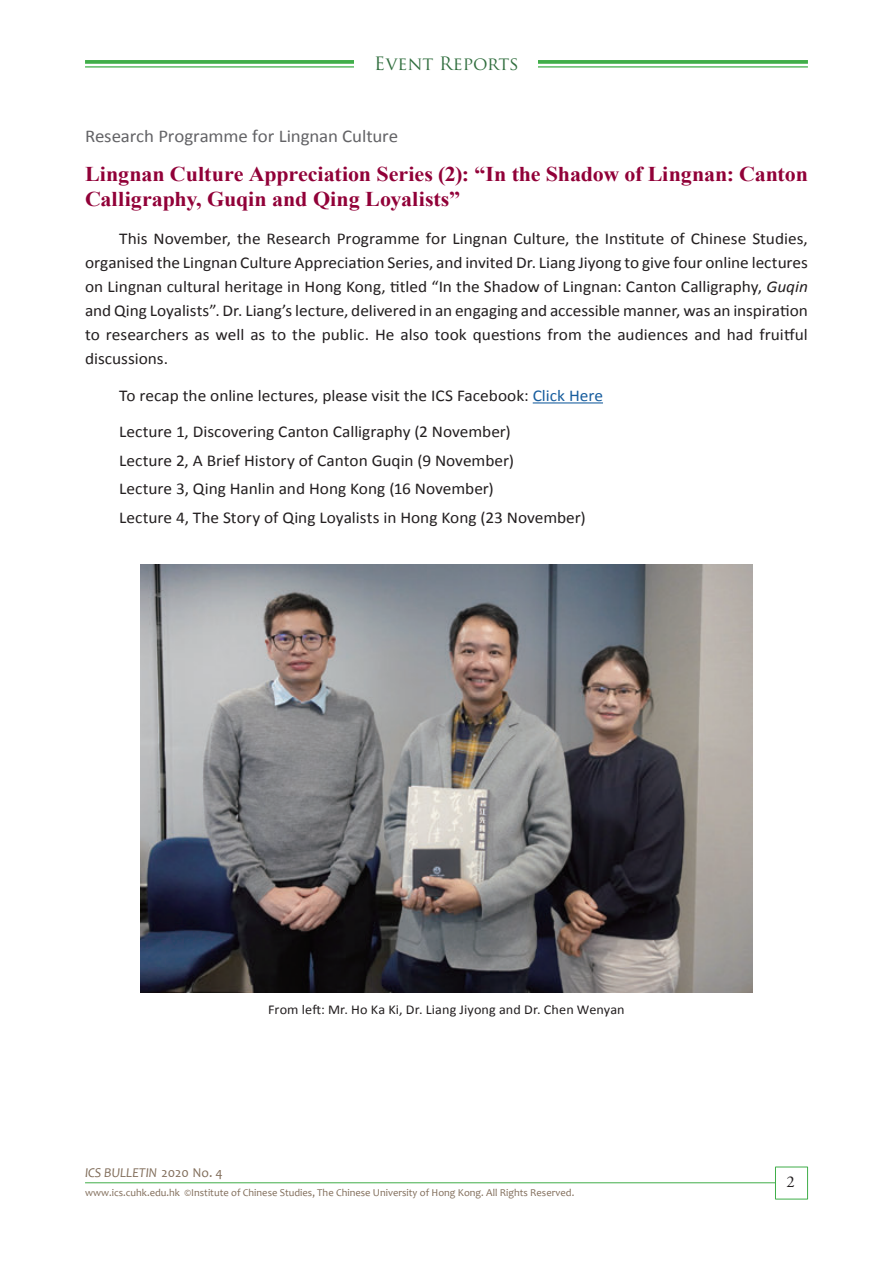
<style>
.page{position:relative;width:893px;height:1263px;background:#fff}
.page>*{position:absolute;margin:0;border:0;box-sizing:border-box;transform-origin:0 0}
.c_BODY_chi{font:700 21px/25.5px "Times New Roman";letter-spacing:-.005em;color:#910138;scale:1.05 1}
.c_BODY_chi-2{font:18px "Calibri";letter-spacing:-.01em;color:#636366;scale:1.05 1}
.t1{font:18px "Trajan Pro";color:#306e3e}
.c_BODY_chi-3{font:16.5px/24px "Calibri";color:#231f20;text-align:justify;scale:1.05 1}
.t2{font:16.5px "Adobe Garamond Pro";color:#231f20}
.c_BODY_chi-4{font:13.5px "Calibri";letter-spacing:.01em;color:#231f20;scale:1.05 1}
.t3{font:italic 13.5px "Candara";color:#816d5a}
.t4{font:10.5px "Candara";color:#816d5a}
.s1{font-style:italic}
.s2{color:#175d9e}
.s3{font-style:normal}
</style>
<div class="page">
<div style="left:775px;top:1166px;width:33px;height:33px;background:#fff;border:1px solid #40ae49"></div>
<hr style="left:85px;top:1182px;width:690px;height:1px;background:#40ae49">
<svg style="left:85px;top:60px;width:723px;height:4px;background:#4bb254"></svg>
<hr style="left:85px;top:66px;width:723px;height:2px;background:#40ae49">
<div style="left:355px;top:54px;width:183px;height:30px;background:#fff"></div>
<hr style="left:533px;top:402px;width:70px;height:1px;background:#175d9e">
<img style="left:141px;top:564px;width:611px;height:428px">
<p class="t1" style="left:374px;top:52px;width:146px">Event Reports</p>
<p class="c_BODY_chi-2" style="left:85px;top:124px;width:300px">Research Programme for Lingnan Culture</p>
<p class="c_BODY_chi" style="left:85px;top:160px;width:690px">Lingnan Culture Appreciation Series (2): “In the Shadow of Lingnan: Canton<br>Calligraphy, Guqin and Qing Loyalists”</p>
<p class="c_BODY_chi-3" style="left:85px;top:226px;width:690px;text-indent:34px">This November, the Research Programme for Lingnan Culture, the Institute of Chinese Studies, organised the Lingnan Culture Appreciation Series, and invited Dr. Liang Jiyong to give four online lectures on Lingnan cultural heritage in Hong Kong, titled “In the Shadow of Lingnan: Canton Calligraphy, <span class="s1">Guqin </span>and Qing Loyalists”. Dr. Liang’s lecture, delivered in an engaging and accessible manner, was an inspiration to researchers as well as to the public. He also took questions from the audiences and had fruitful discussions.</p>
<p class="c_BODY_chi-3" style="left:119px;top:384px;width:462px">To recap the online lectures, please visit the ICS Facebook: <span class="s2">Click Here</span></p>
<p class="c_BODY_chi-3" style="left:119px;top:420px;width:375px">Lecture 1, Discovering Canton Calligraphy (2 November)</p>
<p class="c_BODY_chi-3" style="left:119px;top:448px;width:378px">Lecture 2, A Brief History of Canton Guqin (9 November)</p>
<p class="c_BODY_chi-3" style="left:119px;top:477px;width:358px">Lecture 3, Qing Hanlin and Hong Kong (16 November)</p>
<p class="c_BODY_chi-3" style="left:119px;top:505px;width:446px">Lecture 4, The Story of Qing Loyalists in Hong Kong (23 November)</p>
<p class="c_BODY_chi-4" style="left:268px;top:1001px;width:341px">From left: Mr. Ho Ka Ki, Dr. Liang Jiyong and Dr. Chen Wenyan</p>
<p class="t3" style="left:85px;top:1164px;width:139px">ICS BULLETIN <span class="s3">2020 No. 4</span></p>
<p class="t4" style="left:85px;top:1186px;width:491px">www.ics.cuhk.edu.hk ©Institute of Chinese Studies, The Chinese University of Hong Kong. All Rights Reserved.</p>
<p class="t2" style="left:787px;top:1172px;width:10px">2</p>
</div>
